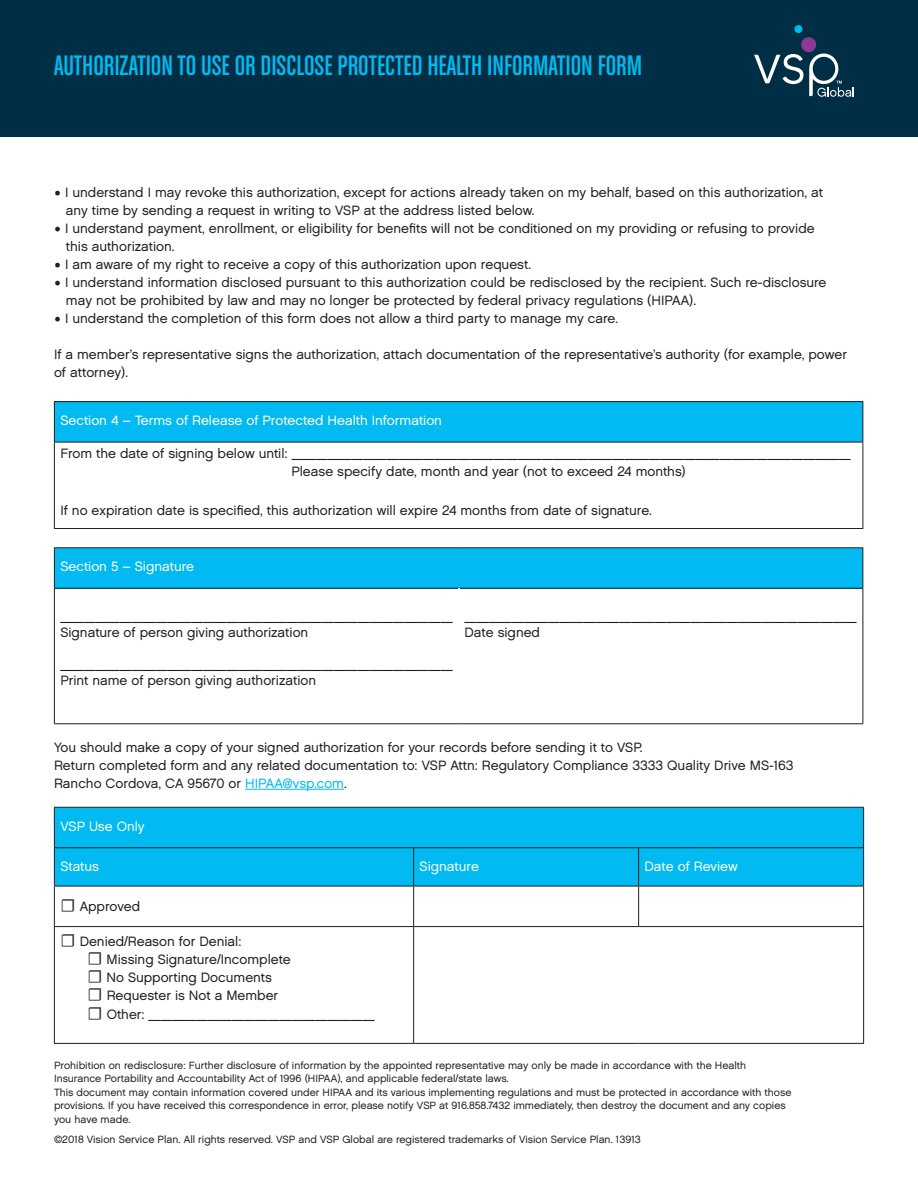
<style>
.page{position:relative;width:918px;height:1188px;background:#fff}
.page>*{position:absolute;margin:0;border:0;box-sizing:border-box;transform-origin:0 0}
.t1{font:30px "Chalet Comprime Cologne Sixty";color:#00baf1}
.t2{font:13.5px/18px "Chalet London Nineteen Sixty";color:#231f20}
.t3{font:13.5px "Chalet London Nineteen Sixty";color:#fff}
.t4{font:10.5px/13.5px "Chalet London Nineteen Sixty";color:#231f20}
.s1{font-family:"Minion Pro";font-size:18px}
.s2{color:#00baf1}
</style>
<div class="page">
<div style="left:54px;top:402px;width:809px;height:40px;background:#00baf1"></div>
<hr style="left:54px;top:528px;width:809px;height:1px;background:#231f20">
<hr style="left:54px;top:442px;width:809px;height:1px;background:#231f20">
<hr style="left:54px;top:401px;width:809px;height:1px;background:#231f20">
<hr style="left:54px;top:402px;width:1px;height:40px;background:#231f20">
<hr style="left:862px;top:402px;width:1px;height:40px;background:#231f20">
<hr style="left:54px;top:442px;width:1px;height:86px;background:#231f20">
<hr style="left:862px;top:442px;width:1px;height:86px;background:#231f20">
<div style="left:55px;top:808px;width:808px;height:78px;background:#00baf1"></div>
<hr style="left:54px;top:807px;width:360px;height:1px;background:#231f20">
<hr style="left:54px;top:808px;width:1px;height:39px;background:#231f20">
<hr style="left:414px;top:807px;width:225px;height:1px;background:#231f20">
<hr style="left:639px;top:807px;width:225px;height:1px;background:#231f20">
<hr style="left:863px;top:808px;width:1px;height:39px;background:#231f20">
<hr style="left:639px;top:847px;width:225px;height:1px;background:#231f20">
<hr style="left:638px;top:848px;width:1px;height:38px;background:#231f20">
<hr style="left:863px;top:848px;width:1px;height:38px;background:#231f20">
<hr style="left:414px;top:847px;width:225px;height:1px;background:#231f20">
<hr style="left:414px;top:1043px;width:225px;height:1px;background:#231f20">
<hr style="left:639px;top:1043px;width:225px;height:1px;background:#231f20">
<hr style="left:863px;top:927px;width:1px;height:116px;background:#231f20">
<hr style="left:54px;top:847px;width:360px;height:1px;background:#231f20">
<hr style="left:54px;top:848px;width:1px;height:38px;background:#231f20">
<hr style="left:413px;top:848px;width:1px;height:38px;background:#231f20">
<hr style="left:54px;top:886px;width:360px;height:1px;background:#231f20">
<hr style="left:54px;top:886px;width:1px;height:40px;background:#231f20">
<hr style="left:54px;top:926px;width:360px;height:1px;background:#231f20">
<hr style="left:54px;top:927px;width:1px;height:116px;background:#231f20">
<hr style="left:413px;top:927px;width:1px;height:116px;background:#231f20">
<hr style="left:54px;top:1043px;width:360px;height:1px;background:#231f20">
<hr style="left:414px;top:886px;width:225px;height:1px;background:#231f20">
<hr style="left:413px;top:886px;width:1px;height:40px;background:#231f20">
<hr style="left:639px;top:886px;width:225px;height:1px;background:#231f20">
<hr style="left:638px;top:886px;width:1px;height:40px;background:#231f20">
<hr style="left:863px;top:886px;width:1px;height:40px;background:#231f20">
<hr style="left:414px;top:926px;width:225px;height:1px;background:#231f20">
<hr style="left:639px;top:926px;width:225px;height:1px;background:#231f20">
<div style="left:54px;top:548px;width:809px;height:40px;background:#00baf1"></div>
<hr style="left:54px;top:589px;width:1px;height:134px;background:#231f20">
<hr style="left:862px;top:589px;width:1px;height:134px;background:#231f20">
<hr style="left:54px;top:723px;width:405px;height:1px;background:#231f20">
<hr style="left:459px;top:723px;width:404px;height:1px;background:#231f20">
<hr style="left:54px;top:547px;width:405px;height:1px;background:#231f20">
<hr style="left:54px;top:548px;width:1px;height:40px;background:#231f20">
<hr style="left:459px;top:547px;width:404px;height:1px;background:#231f20">
<hr style="left:862px;top:548px;width:1px;height:40px;background:#231f20">
<hr style="left:54px;top:588px;width:405px;height:1px;background:#231f20">
<hr style="left:459px;top:588px;width:404px;height:1px;background:#231f20">
<hr style="left:245px;top:789px;width:99px;height:1px;background:#00baf1">
<div style="left:0;top:0;width:918px;height:136px;background:#002f45"></div>
<div style="left:794px;top:25px;width:9px;height:8px;background:#00baf1;border-radius:50%"></div>
<svg style="left:754px;top:37px;width:100px;height:60px"></svg>
<h1 class="t1" style="left:54px;top:48px;width:590px">AUTHORIZATION TO USE OR DISCLOSE PROTECTED HEALTH INFORMATION FORM</h1>
<p class="t2" style="left:66px;top:183px;width:759px;text-indent:-12px"><span class="s1">•</span> I understand I may revoke this authorization, except for actions already taken on my behalf, based on this authorization, at any time by sending a request in writing to VSP at the address listed below.</p>
<p class="t2" style="left:66px;top:219px;width:750px;text-indent:-12px"><span class="s1">•</span> I understand payment, enrollment, or eligibility for benefits will not be conditioned on my providing or refusing to provide this authorization.</p>
<p class="t2" style="left:54px;top:255px;width:479px"><span class="s1">•</span> I am aware of my right to receive a copy of this authorization upon request.</p>
<p class="t2" style="left:66px;top:273px;width:762px;text-indent:-12px"><span class="s1">•</span> I understand information disclosed pursuant to this authorization could be redisclosed by the recipient. Such re-disclosure may not be prohibited by law and may no longer be protected by federal privacy regulations (HIPAA).</p>
<p class="t2" style="left:54px;top:309px;width:566px"><span class="s1">•</span> I understand the completion of this form does not allow a third party to manage my care.</p>
<p class="t2" style="left:54px;top:345px;width:795px">If a member’s representative signs the authorization, attach documentation of the representative’s authority (for example, power of attorney).</p>
<p class="t3" style="left:60px;top:412px;width:383px">Section 4 – Terms of Release of Protected Health Information</p>
<p class="t2" style="left:291px;top:444px;width:561px;text-indent:-231px">From the date of signing below until: _______________________________________________<br>Please specify date, month and year (not to exceed 24 months)</p>
<p class="t2" style="left:60px;top:501px;width:593px">If no expiration date is specified, this authorization will expire 24 months from date of signature.</p>
<p class="t3" style="left:60px;top:558px;width:135px">Section 5 – Signature</p>
<p class="t2" style="left:60px;top:608px;width:394px;line-height:16.2px">_________________________________<br>Signature of person giving authorization</p>
<p class="t2" style="left:60px;top:656px;width:394px;line-height:16.2px">_________________________________<br>Print name of person giving authorization</p>
<p class="t2" style="left:465px;top:608px;width:394px;line-height:16.2px">_________________________________<br>Date signed</p>
<p class="t2" style="left:54px;top:738px;width:741px">You should make a copy of your signed authorization for your records before sending it to VSP.<br>Return completed form and any related documentation to: VSP Attn: Regulatory Compliance 3333 Quality Drive MS-163<br>Rancho Cordova, CA 95670 or <span class="s2">HIPAA@vsp.com</span>.</p>
<p class="t3" style="left:60px;top:818px;width:86px">VSP Use Only</p>
<p class="t3" style="left:60px;top:858px;width:40px">Status</p>
<p class="t3" style="left:420px;top:858px;width:61px">Signature</p>
<p class="t3" style="left:645px;top:858px;width:95px">Date of Review</p>
<p class="t2" style="left:60px;top:897px;width:81px"><span class="s1">☐</span> Approved</p>
<p class="t2" style="left:87px;top:932px;width:205px;text-indent:-27px"><span class="s1">☐</span> Denied/Reason for Denial:<br><span class="s1">☐</span> Missing Signature/Incomplete <span class="s1">☐</span> No Supporting Documents<br><span class="s1">☐</span> Requester is Not a Member</p>
<p class="t2" style="left:87px;top:1005px;width:289px"><span class="s1">☐</span> Other: ___________________</p>
<p class="t4" style="left:54px;top:1058px;width:739px">Prohibition on redisclosure: Further disclosure of information by the appointed representative may only be made in accordance with the Health Insurance Portability and Accountability Act of 1996 (HIPAA), and applicable federal/state laws.<br>This document may contain information covered under HIPAA and its various implementing regulations and must be protected in accordance with those provisions. If you have received this correspondence in error, please notify VSP at 916.858.7432 immediately, then destroy the document and any copies you have made.</p>
<p class="t4" style="left:54px;top:1132px;width:588px">©2018 Vision Service Plan. All rights reserved. VSP and VSP Global are registered trademarks of Vision Service Plan. 13913</p>
</div>
